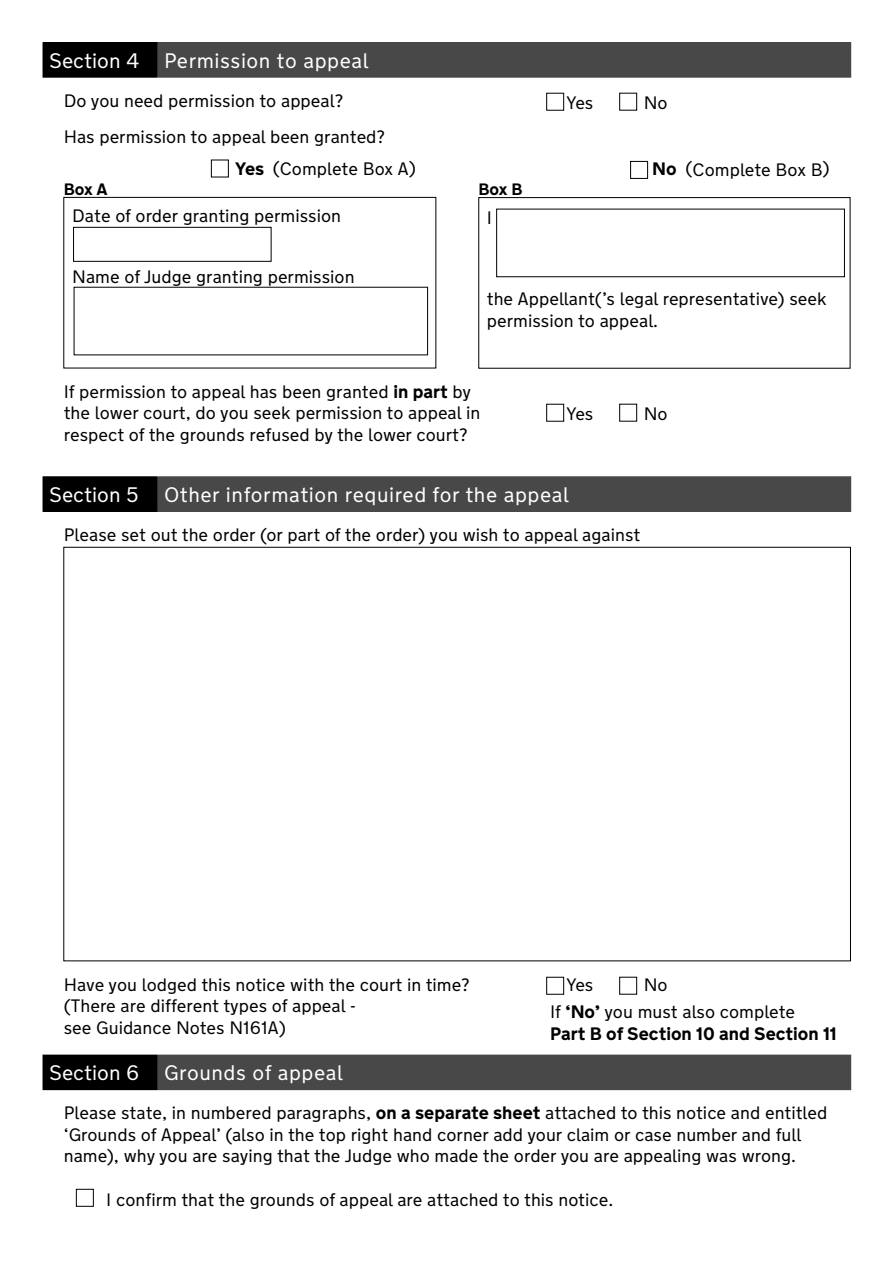
<style>
.page{position:relative;width:893px;height:1263px;background:#fff}
.page>*{position:absolute;margin:0;border:0;box-sizing:border-box;transform-origin:0 0}
.t1{font:300 21px "NTA";letter-spacing:.025em;color:#fff}
.t2{font:300 18px/21.6px "NTA";color:#000}
.t3{font:700 18px/21.6px "NTA";color:#000}
.t4{font:700 16.5px "NTA";letter-spacing:-.01em;color:#000}
.s1{font-weight:700}
.s2{font-weight:300}
</style>
<div class="page">
<svg style="left:63px;top:197px;width:788px;height:172px"></svg>
<div style="left:43px;top:43px;width:115px;height:34px;background:#000"></div>
<div style="left:158px;top:43px;width:692px;height:34px;background:#484848"></div>
<hr style="left:43px;top:42px;width:114px;height:2px;background:#000">
<hr style="left:43px;top:76px;width:114px;height:2px;background:#000">
<hr style="left:157px;top:42px;width:694px;height:2px;background:#484848">
<hr style="left:157px;top:44px;width:2px;height:32px;background:#484848">
<hr style="left:850px;top:44px;width:1px;height:32px;background:#484848">
<hr style="left:157px;top:76px;width:694px;height:2px;background:#484848">
<svg style="left:211px;top:93px;width:437px;height:86px"></svg>
<div style="left:43px;top:477px;width:115px;height:34px;background:#000"></div>
<div style="left:158px;top:477px;width:692px;height:34px;background:#484848"></div>
<hr style="left:43px;top:476px;width:114px;height:2px;background:#000">
<hr style="left:43px;top:510px;width:114px;height:2px;background:#000">
<hr style="left:157px;top:476px;width:694px;height:2px;background:#484848">
<hr style="left:157px;top:478px;width:2px;height:32px;background:#484848">
<hr style="left:850px;top:478px;width:1px;height:32px;background:#484848">
<hr style="left:157px;top:510px;width:694px;height:2px;background:#484848">
<div style="left:43px;top:1055px;width:115px;height:34px;background:#000"></div>
<div style="left:158px;top:1055px;width:692px;height:34px;background:#484848"></div>
<hr style="left:43px;top:1054px;width:114px;height:2px;background:#000">
<hr style="left:43px;top:1089px;width:114px;height:1px;background:#000">
<hr style="left:157px;top:1054px;width:694px;height:2px;background:#484848">
<hr style="left:157px;top:1056px;width:2px;height:33px;background:#484848">
<hr style="left:850px;top:1056px;width:1px;height:33px;background:#484848">
<hr style="left:157px;top:1089px;width:694px;height:1px;background:#484848">
<svg style="left:73px;top:227px;width:355px;height:128px"></svg>
<div style="left:546px;top:404px;width:18px;height:17px;border:1px solid #000"></div>
<div style="left:619px;top:404px;width:18px;height:17px;border:1px solid #000"></div>
<svg style="left:546px;top:977px;width:91px;height:18px"></svg>
<div style="left:76px;top:1189px;width:18px;height:17px;border:1px solid #000"></div>
<h2 class="t1" style="left:49px;top:48px;width:321px">Section 4 Permission to appeal</h2>
<p class="t2" style="left:64px;top:89px;width:281px">Do you need permission to appeal?</p>
<p class="t2" style="left:566px;top:91px;width:29px">Yes</p>
<p class="t2" style="left:644px;top:91px;width:25px">No</p>
<p class="t2" style="left:64px;top:126px;width:323px">Has permission to appeal been granted?</p>
<h3 class="t4" style="left:64px;top:179px;width:45px">Box A</h3>
<p class="t2" style="left:235px;top:158px;width:182px"><span class="s1">Yes</span> (Complete Box A)</p>
<p class="t2" style="left:652px;top:158px;width:179px"><span class="s1">No</span> (Complete Box B)</p>
<h3 class="t4" style="left:478px;top:179px;width:46px">Box B</h3>
<p class="t2" style="left:72px;top:205px;width:270px">Date of order granting permission</p>
<p class="t2" style="left:72px;top:266px;width:284px">Name of Judge granting permission</p>
<p class="t2" style="left:487px;top:207px;width:7px">I</p>
<p class="t2" style="left:487px;top:288px;width:341px">the Appellant(’s legal representative) seek permission to appeal.</p>
<p class="t2" style="left:64px;top:380px;width:418px">If permission to appeal has been granted <span class="s1">in part</span> by the lower court, do you seek permission to appeal in respect of the grounds refused by the lower court?</p>
<p class="t2" style="left:566px;top:402px;width:29px">Yes</p>
<p class="t2" style="left:644px;top:402px;width:25px">No</p>
<h2 class="t1" style="left:49px;top:482px;width:521px">Section 5 Other information required for the appeal</h2>
<p class="t2" style="left:64px;top:523px;width:578px">Please set out the order (or part of the order) you wish to appeal against</p>
<p class="t2" style="left:64px;top:973px;width:407px">Have you lodged this notice with the court in time?</p>
<p class="t2" style="left:566px;top:973px;width:29px">Yes</p>
<p class="t2" style="left:644px;top:973px;width:25px">No</p>
<p class="t2" style="left:64px;top:995px;width:294px">(There are different types of appeal - see Guidance Notes N161A)</p>
<p class="t3" style="left:550px;top:1001px;width:288px"><span class="s2">If</span> ‘No’ <span class="s2">you must also complete<br></span>Part B of Section 10 and Section 11</p>
<h2 class="t1" style="left:49px;top:1060px;width:295px">Section 6 Grounds of appeal</h2>
<p class="t2" style="left:64px;top:1102px;width:765px">Please state, in numbered paragraphs, <span class="s1">on a separate sheet</span> attached to this notice and entitled ‘Grounds of Appeal’ (also in the top right hand corner add your claim or case number and full name), why you are saying that the Judge who made the order you are appealing was wrong.</p>
<p class="t2" style="left:106px;top:1188px;width:508px">I confirm that the grounds of appeal are attached to this notice.</p>
</div>
